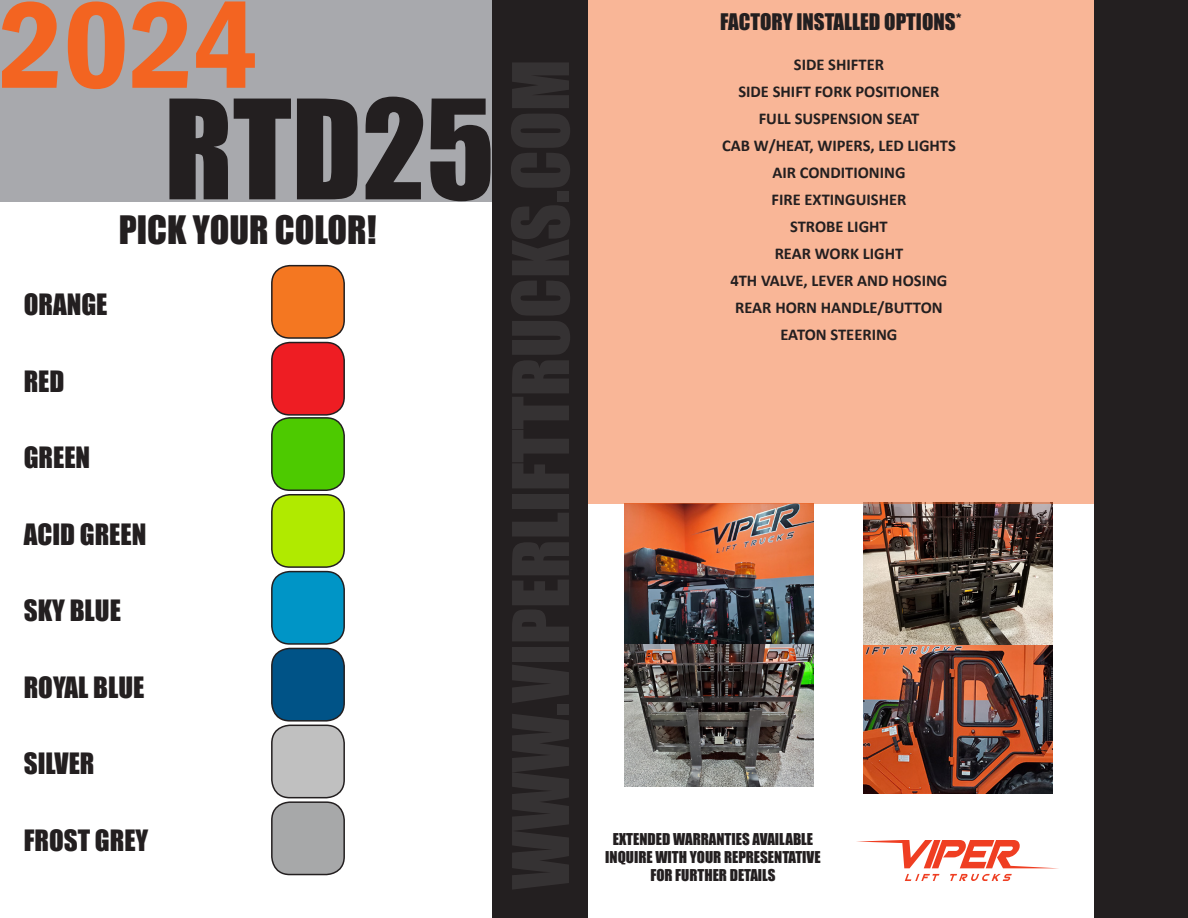
<style>
.page{position:relative;width:1188px;height:918px;background:#fff}
.page>*{position:absolute;margin:0;border:0;box-sizing:border-box;transform-origin:0 0}
.t1{font:127.5px "Impact";color:#231f20}
.t2{font:600 condensed 127.5px "Franklin Gothic";color:#f36421}
.t3{font:36px "Impact";color:#231f20}
.t4{font:27px "Impact";color:#231f20}
.t5{font:21px "Impact";color:#231f20}
.t6{font:700 16.5px "Calibri";color:#231f20}
.t7{font:15px/18px "Impact";color:#231f20;text-align:center}
</style>
<div class="page">
<div style="left:0;top:0;width:492px;height:202px;background:#a8a9ad"></div>
<div style="left:272px;top:572px;width:72px;height:72px;background:#0095c6;border-radius:18px"></div>
<div style="left:271px;top:571px;width:74px;height:74px;border:2px solid #231f20;border-radius:18px"></div>
<div style="left:272px;top:648px;width:72px;height:73px;background:#005387;border-radius:18px"></div>
<div style="left:271px;top:648px;width:74px;height:74px;border:2px solid #231f20;border-radius:18px"></div>
<div style="left:272px;top:725px;width:72px;height:73px;background:#c0c0c0;border-radius:18px"></div>
<div style="left:271px;top:725px;width:74px;height:73px;border:2px solid #231f20;border-radius:18px"></div>
<div style="left:272px;top:495px;width:72px;height:72px;background:#b0ea00;border-radius:18px"></div>
<div style="left:271px;top:494px;width:74px;height:74px;border:2px solid #231f20;border-radius:18px"></div>
<div style="left:272px;top:418px;width:72px;height:72px;background:#4dca00;border-radius:18px"></div>
<div style="left:271px;top:417px;width:74px;height:74px;border:2px solid #231f20;border-radius:18px"></div>
<div style="left:272px;top:343px;width:72px;height:72px;background:#ee1d23;border-radius:18px"></div>
<div style="left:271px;top:342px;width:74px;height:74px;border:2px solid #231f20;border-radius:18px"></div>
<div style="left:272px;top:266px;width:72px;height:72px;background:#f47721;border-radius:18px"></div>
<div style="left:271px;top:265px;width:74px;height:74px;border:2px solid #231f20;border-radius:18px"></div>
<div style="left:272px;top:802px;width:72px;height:73px;background:#a7a8a9;border-radius:18px"></div>
<div style="left:271px;top:801px;width:74px;height:74px;border:2px solid #231f20;border-radius:18px"></div>
<svg style="left:856px;top:840px;width:196px;height:28px"></svg>
<svg style="left:905px;top:874px;width:35px;height:7px"></svg>
<svg style="left:950px;top:874px;width:62px;height:7px"></svg>
<img style="left:625px;top:503px;width:189px;height:283px">
<img style="left:863px;top:503px;width:190px;height:290px">
<div style="left:588px;top:0;width:506px;height:503px;background:#f9b697"></div>
<div style="left:492px;top:0;width:96px;height:918px;background:#231f20"></div>
<div style="left:1094px;top:0;width:94px;height:918px;background:#231f20"></div>
<h1 class="t2" style="left:-2px;top:-40px;width:261px">2024</h1>
<p class="t1" style="left:164px;top:50px;width:332px">RTD25</p>
<p class="t3" style="left:119px;top:202px;width:259px">PICK YOUR COLOR!</p>
<p class="t4" style="left:24px;top:284px;width:85px">ORANGE</p>
<p class="t4" style="left:24px;top:360px;width:42px">RED</p>
<p class="t4" style="left:24px;top:437px;width:68px">GREEN</p>
<p class="t4" style="left:24px;top:513px;width:124px">ACID GREEN</p>
<p class="t4" style="left:24px;top:590px;width:99px">SKY BLUE</p>
<p class="t4" style="left:24px;top:666px;width:122px">ROYAL BLUE</p>
<p class="t4" style="left:24px;top:743px;width:72px">SILVER</p>
<p class="t4" style="left:24px;top:819px;width:126px">FROST GREY</p>
<p class="t5" style="left:720px;top:5px;width:243px">FACTORY INSTALLED OPTIONS*</p>
<p class="t6" style="left:794px;top:53px;width:92px">SIDE SHIFTER</p>
<p class="t6" style="left:738px;top:80px;width:203px">SIDE SHIFT FORK POSITIONER</p>
<p class="t6" style="left:759px;top:107px;width:162px">FULL SUSPENSION SEAT</p>
<p class="t6" style="left:722px;top:134px;width:235px">CAB W/HEAT, WIPERS, LED LIGHTS</p>
<p class="t6" style="left:772px;top:161px;width:135px">AIR CONDITIONING</p>
<p class="t6" style="left:772px;top:188px;width:136px">FIRE EXTINGUISHER</p>
<p class="t6" style="left:790px;top:215px;width:99px">STROBE LIGHT</p>
<p class="t6" style="left:775px;top:242px;width:130px">REAR WORK LIGHT</p>
<p class="t6" style="left:730px;top:269px;width:219px">4TH VALVE, LEVER AND HOSING</p>
<p class="t6" style="left:735px;top:296px;width:209px">REAR HORN HANDLE/BUTTON</p>
<p class="t6" style="left:780px;top:323px;width:119px">EATON STEERING</p>
<p class="t7" style="left:613px;top:829px;width:202px">EXTENDED WARRANTIES AVAILABLE</p>
<p class="t7" style="left:605px;top:847px;width:217px">INQUIRE WITH YOUR REPRESENTATIVE<br>FOR FURTHER DETAILS</p>
</div>
